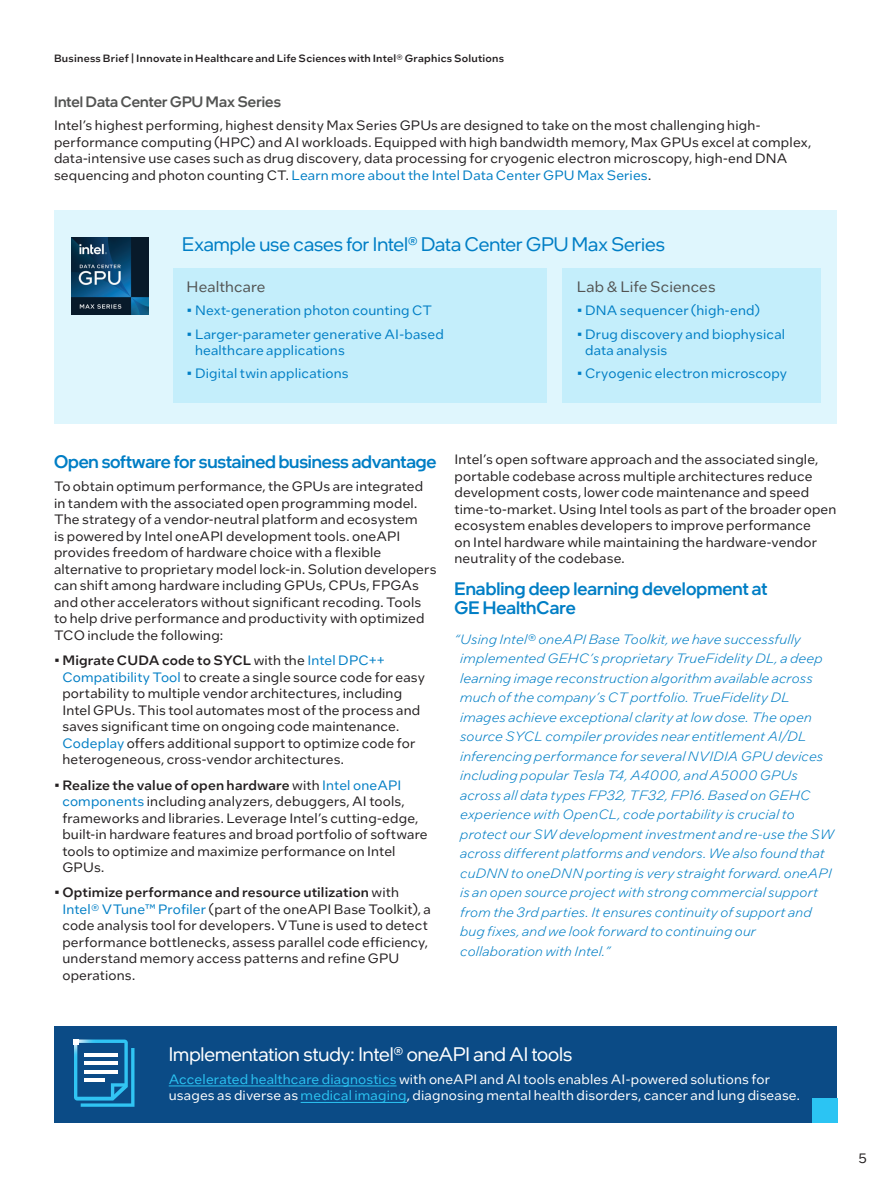
<style>
.page{position:relative;width:891px;height:1188px;background:#fff}
.page>*{position:absolute;margin:0;border:0;box-sizing:border-box;transform-origin:0 0}
.t1{font:19.5px "Intel One Display";color:#007ec5}
.t2{font:19.5px "Intel One Display";color:#fff}
.t3{font:500 18px/19.5px "Intel One Display";letter-spacing:-.005em;color:#007ec5}
.t4{font:500 15px "Intel One Display";letter-spacing:.005em;color:#525352}
.t5{font:15px "Intel One Text";letter-spacing:.005em;color:#525352}
.t6{font:13.5px/16.5px "Intel One Text";letter-spacing:.015em;color:#231f20}
.t7{font:italic 300 13.5px/19.5px "Intel One Text";letter-spacing:.01em;color:#007ec5}
.t8{font:13.5px/16.5px "Intel One Text";letter-spacing:.015em;color:#007ec5}
.t9{font:13.5px/16.5px "Intel One Text";letter-spacing:.015em;color:#fff}
.t10{font:500 10.5px "Intel One Text";letter-spacing:.02em;color:#231f20}
.s1{color:#007ec5}
.s2{font-weight:500}
.s3{color:#2bc4f3}
</style>
<div class="page">
<div style="left:54px;top:210px;width:783px;height:214px;background:#dff6fd"></div>
<div style="left:562px;top:269px;width:259px;height:134px;background:#c4eefb"></div>
<div style="left:173px;top:269px;width:373px;height:134px;background:#c4eefb"></div>
<img style="left:72px;top:237px;width:77px;height:78px">
<div style="left:54px;top:1026px;width:783px;height:96px;background:#0b4b86"></div>
<hr style="left:169px;top:1086px;width:228px;height:1px;background:#2bc4f3">
<hr style="left:301px;top:1102px;width:106px;height:1px;background:#2bc4f3">
<div style="left:812px;top:1098px;width:25px;height:24px;background:#2bc4f3"></div>
<img style="left:81px;top:1048px;width:54px;height:59px">
<img style="left:74px;top:1040px;width:54px;height:61px">
<svg style="left:111px;top:1083px;width:15px;height:15px"></svg>
<svg style="left:73px;top:1039px;width:5px;height:5px"></svg>
<hr style="left:84px;top:1061px;width:34px;height:4px;background:#fff">
<hr style="left:84px;top:1070px;width:34px;height:3px;background:#fff">
<hr style="left:84px;top:1053px;width:34px;height:3px;background:#fff">
<hr style="left:84px;top:1078px;width:20px;height:4px;background:#fff">
<p class="t10" style="left:54px;top:51px;width:452px">Business Brief | Innovate in Healthcare and Life Sciences with Intel® Graphics Solutions</p>
<p class="t4" style="left:54px;top:92px;width:228px">Intel Data Center GPU Max Series</p>
<p class="t6" style="left:54px;top:117px;width:759px">Intel’s highest performing, highest density Max Series GPUs are designed to take on the most challenging high&shy;performance computing (HPC) and AI workloads. Equipped with high bandwidth memory, Max GPUs excel at complex, data-intensive use cases such as drug discovery, data processing for cryogenic electron microscopy, high-end DNA sequencing and photon counting CT. <span class="s1">Learn more about the Intel Data Center GPU Max Series</span>.</p>
<h1 class="t1" style="left:182px;top:233px;width:484px">Example use cases for Intel® Data Center GPU Max Series</h1>
<p class="t5" style="left:187px;top:277px;width:80px">Healthcare</p>
<p class="t8" style="left:187px;top:302px;width:247px">• Next-generation photon counting CT</p>
<p class="t8" style="left:195px;top:325px;width:250px;text-indent:-8px">• Larger-parameter generative AI-based healthcare applications</p>
<p class="t8" style="left:187px;top:365px;width:164px">• Digital twin applications</p>
<p class="t5" style="left:577px;top:277px;width:140px">Lab &amp; Life Sciences</p>
<p class="t8" style="left:577px;top:302px;width:185px">• DNA sequencer (high-end)</p>
<p class="t8" style="left:585px;top:325px;width:202px;text-indent:-8px">• Drug discovery and biophysical data analysis</p>
<p class="t8" style="left:577px;top:365px;width:212px">• Cryogenic electron microscopy</p>
<h2 class="t3" style="left:54px;top:452px;width:384px">Open software for sustained business advantage</h2>
<p class="t6" style="left:54px;top:478px;width:384px">To obtain optimum performance, the GPUs are integrated in tandem with the associated open programming model.<br>The strategy of a vendor-neutral platform and ecosystem<br>is powered by Intel oneAPI development tools. oneAPI provides freedom of hardware choice with a flexible alternative to proprietary model lock-in. Solution developers can shift among hardware including GPUs, CPUs, FPGAs and other accelerators without significant recoding. Tools to help drive performance and productivity with optimized TCO include the following:</p>
<p class="t6" style="left:62px;top:652px;width:364px;text-indent:-8px">• <span class="s2">Migrate CUDA code to SYCL</span> with the <span class="s1">Intel DPC++ Compatibility Tool</span> to create a single source code for easy portability to multiple vendor architectures, including Intel GPUs. This tool automates most of the process and saves significant time on ongoing code maintenance.<br><span class="s1">Codeplay</span> offers additional support to optimize code for heterogeneous, cross-vendor architectures.</p>
<p class="t6" style="left:62px;top:776px;width:367px;text-indent:-8px">• <span class="s2">Realize the value of open hardware</span> with <span class="s1">Intel oneAPI components</span> including analyzers, debuggers, AI tools, frameworks and libraries. Leverage Intel’s cutting-edge, built-in hardware features and broad portfolio of software tools to optimize and maximize performance on Intel GPUs.</p>
<p class="t6" style="left:62px;top:884px;width:370px;text-indent:-8px">• <span class="s2">Optimize performance and resource utilization</span> with <span class="s1">Intel® VTune™ Profiler</span> (part of the oneAPI Base Toolkit), a code analysis tool for developers. VTune is used to detect performance bottlenecks, assess parallel code efficiency, understand memory access patterns and refine GPU operations.</p>
<p class="t6" style="left:455px;top:451px;width:384px">Intel’s open software approach and the associated single, portable codebase across multiple architectures reduce development costs, lower code maintenance and speed time-to-market. Using Intel tools as part of the broader open ecosystem enables developers to improve performance<br>on Intel hardware while maintaining the hardware-vendor neutrality of the codebase.</p>
<h2 class="t3" style="left:454px;top:578px;width:314px">Enabling deep learning development at<br>GE HealthCare</h2>
<p class="t7" style="left:460px;top:629px;width:375px;text-indent:-6px">“Using Intel® oneAPI Base Toolkit, we have successfully implemented GEHC’s proprietary TrueFidelity DL, a deep learning image reconstruction algorithm available across much of the company’s CT portfolio. TrueFidelity DL images achieve exceptional clarity at low dose. The open source SYCL compiler provides near entitlement AI/DL inferencing performance for several NVIDIA GPU devices including popular Tesla T4, A4000, and A5000 GPUs across all data types FP32, TF32, FP16. Based on GEHC experience with OpenCL, code portability is crucial to protect our SW development investment and re-use the SW across different platforms and vendors. We also found that cuDNN to oneDNN porting is very straight forward. oneAPI is an open source project with strong commercial support from the 3rd parties. It ensures continuity of support and bug fixes, and we look forward to continuing our collaboration with Intel.”</p>
<h1 class="t2" style="left:169px;top:1042px;width:405px">Implementation study: Intel® oneAPI and AI tools</h1>
<p class="t9" style="left:169px;top:1070px;width:633px"><span class="s3">Accelerated healthcare diagnostics</span> with oneAPI and AI tools enables AI-powered solutions for usages as diverse as <span class="s3">medical imaging</span>, diagnosing mental health disorders, cancer and lung disease.</p>
<p class="t6" style="left:858px;top:1150px;width:10px">5</p>
</div>
